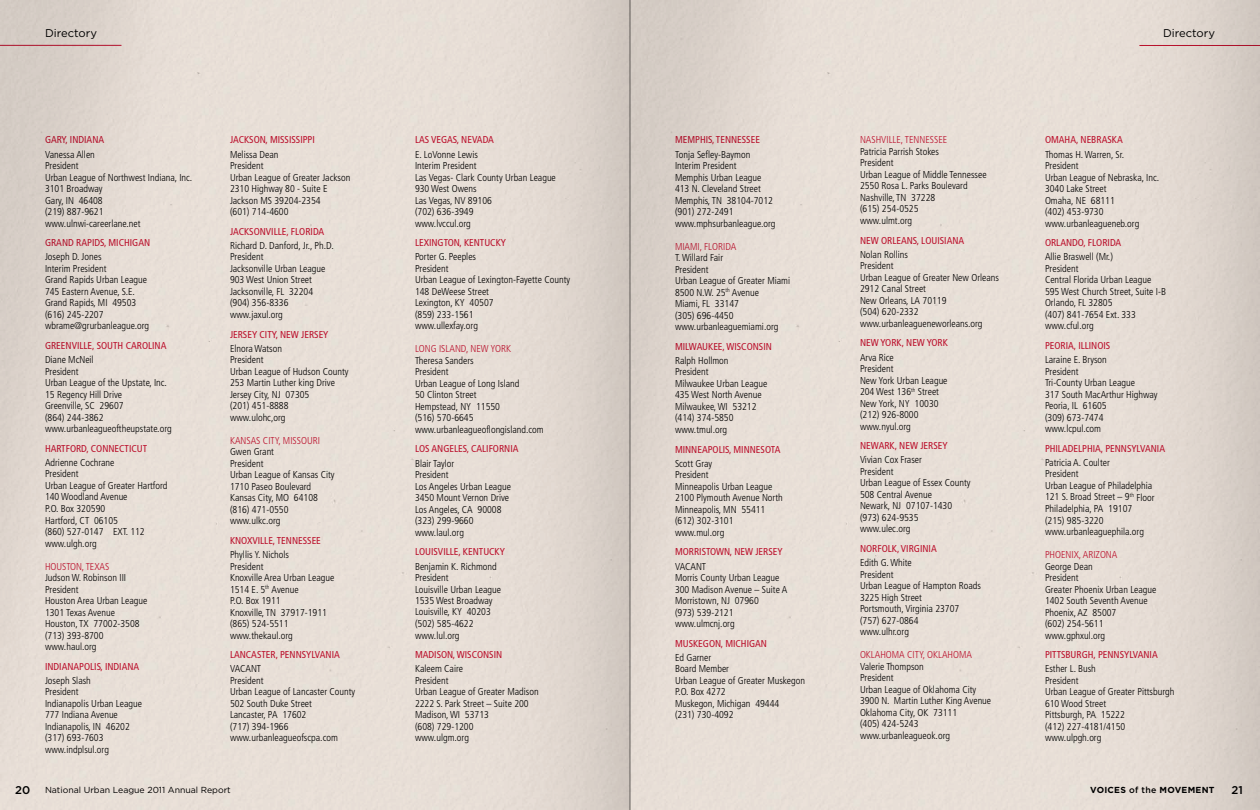
<style>
.page{position:relative;width:1260px;height:810px;background:#fff}
.page>*{position:absolute;margin:0;border:0;box-sizing:border-box;transform-origin:0 0}
.t1{font:11.25px "Gotham";color:#000}
.t2{font:500 11.25px "Gotham";color:#000}
.t3{font:300 condensed 10px/11.5px "Frutiger";color:#000}
.t4{font:condensed 10px "Frutiger";color:#c41230}
.t5{font:300 condensed 10px "Frutiger";color:#c41230}
.t6{font:8.75px "Gotham";color:#000}
.t7{font:700 8.75px "Gotham";letter-spacing:.03em;color:#000}
.s1{font-weight:500}
</style>
<div class="page">
<img style="left:0;top:0;width:1260px;height:810px">
<hr style="left:630px;top:0;width:1px;height:810px;background:#000">
<p class="t1" style="left:45px;top:26px;width:53px">Directory</p>
<p class="t1" style="left:1163px;top:26px;width:53px">Directory</p>
<p class="t4" style="left:45px;top:134px;width:61px">GARY, INDIANA</p>
<p class="t3" style="left:45px;top:149px;width:149px">Vanessa Allen<br>President<br>Urban League of Northwest Indiana, Inc.<br>3101 Broadway<br>Gary, IN 46408<br>(219) 887-9621 www.ulnwi-careerlane.net</p>
<p class="t4" style="left:45px;top:237px;width:107px">GRAND RAPIDS, MICHIGAN</p>
<p class="t3" style="left:45px;top:251px;width:106px">Joseph D. Jones<br>Interim President<br>Grand Rapids Urban League<br>745 Eastern Avenue, S.E.<br>Grand Rapids, MI 49503 (616) 245-2207 wbrame@grurbanleague.org</p>
<p class="t4" style="left:45px;top:340px;width:123px">GREENVILLE, SOUTH CAROLINA</p>
<p class="t3" style="left:45px;top:354px;width:128px">Diane McNeil<br>President<br>Urban League of the Upstate, Inc.<br>15 Regency Hill Drive<br>Greenville, SC 29607<br>(864) 244-3862 www.urbanleagueoftheupstate.org</p>
<p class="t4" style="left:45px;top:443px;width:104px">HARTFORD, CONNECTICUT</p>
<p class="t3" style="left:45px;top:457px;width:124px">Adrienne Cochrane<br>President<br>Urban League of Greater Hartford<br>140 Woodland Avenue<br>P.O. Box 320590<br>Hartford, CT 06105<br>(860) 527-0147 EXT. 112 www.ulgh.org</p>
<p class="t5" style="left:45px;top:560px;width:66px">HOUSTON, TEXAS</p>
<p class="t3" style="left:45px;top:572px;width:104px">Judson W. Robinson III<br>President<br>Houston Area Urban League<br>1301 Texas Avenue<br>Houston, TX 77002-3508 (713) 393-8700 www.haul.org</p>
<p class="t4" style="left:45px;top:660px;width:96px">INDIANAPOLIS, INDIANA</p>
<p class="t3" style="left:45px;top:675px;width:99px">Joseph Slash<br>President<br>Indianapolis Urban League<br>777 Indiana Avenue<br>Indianapolis, IN 46202 (317) 693-7603 www.indplsul.org</p>
<p class="t4" style="left:230px;top:134px;width:86px">JACKSON, MISSISSIPPI</p>
<p class="t3" style="left:230px;top:149px;width:122px">Melissa Dean<br>President<br>Urban League of Greater Jackson<br>2310 Highway 80 - Suite E<br>Jackson MS 39204-2354<br>(601) 714-4600</p>
<p class="t4" style="left:230px;top:225px;width:96px">JACKSONVILLE, FLORIDA</p>
<p class="t3" style="left:230px;top:240px;width:105px">Richard D. Danford, Jr., Ph.D.<br>President<br>Jacksonville Urban League<br>903 West Union Street<br>Jacksonville, FL 32204 (904) 356-8336 www.jaxul.org</p>
<p class="t4" style="left:230px;top:328px;width:100px">JERSEY CITY, NEW JERSEY</p>
<p class="t3" style="left:230px;top:343px;width:120px">Elnora Watson<br>President<br>Urban League of Hudson County<br>253 Martin Luther king Drive<br>Jersey City, NJ 07305<br>(201) 451-8888<br>www.ulohc,org</p>
<p class="t5" style="left:230px;top:435px;width:92px">KANSAS CITY, MISSOURI</p>
<p class="t3" style="left:230px;top:446px;width:106px">Gwen Grant<br>President<br>Urban League of Kansas City<br>1710 Paseo Boulevard<br>Kansas City, MO 64108 (816) 471-0550 www.ulkc.org</p>
<p class="t4" style="left:230px;top:535px;width:92px">KNOXVILLE, TENNESSEE</p>
<p class="t3" style="left:230px;top:549px;width:106px">Phyllis Y. Nichols<br>President<br>Knoxville Area Urban League<br>1514 E. 5<sup>th</sup> Avenue<br>P.O. Box 1911<br>Knoxville, TN 37917-1911 (865) 524-5511 www.thekaul.org</p>
<p class="t4" style="left:230px;top:649px;width:111px">LANCASTER, PENNSYLVANIA</p>
<p class="t3" style="left:230px;top:663px;width:127px">VACANT<br>President<br>Urban League of Lancaster County<br>502 South Duke Street<br>Lancaster, PA 17602<br>(717) 394-1966 www.urbanleagueofscpa.com</p>
<p class="t4" style="left:415px;top:134px;width:80px">LAS VEGAS, NEVADA</p>
<p class="t3" style="left:415px;top:149px;width:142px">E. LoVonne Lewis<br>Interim President<br>Las Vegas- Clark County Urban League<br>930 West Owens<br>Las Vegas, NV 89106<br>(702) 636-3949<br>www.lvccul.org</p>
<p class="t4" style="left:415px;top:237px;width:93px">LEXINGTON, KENTUCKY</p>
<p class="t3" style="left:415px;top:251px;width:157px">Porter G. Peeples<br>President<br>Urban League of Lexington-Fayette County<br>148 DeWeese Street<br>Lexington, KY 40507<br>(859) 233-1561<br>www.ullexfay.org</p>
<p class="t5" style="left:415px;top:343px;width:98px">LONG ISLAND, NEW YORK</p>
<p class="t3" style="left:415px;top:355px;width:130px">Theresa Sanders<br>President<br>Urban League of Long Island<br>50 Clinton Street<br>Hempstead, NY 11550<br>(516) 570-6645 www.urbanleagueoflongisland.com</p>
<p class="t4" style="left:415px;top:443px;width:105px">LOS ANGELES, CALIFORNIA</p>
<p class="t3" style="left:415px;top:458px;width:97px">Blair Taylor<br>President<br>Los Angeles Urban League<br>3450 Mount Vernon Drive<br>Los Angeles, CA 90008 (323) 299-9660 www.laul.org</p>
<p class="t4" style="left:415px;top:546px;width:91px">LOUISVILLE, KENTUCKY</p>
<p class="t3" style="left:415px;top:560px;width:88px">Benjamin K. Richmond<br>President<br>Louisville Urban League<br>1535 West Broadway<br>Louisville, KY 40203 (502) 585-4622 www.lul.org</p>
<p class="t4" style="left:415px;top:649px;width:89px">MADISON, WISCONSIN</p>
<p class="t3" style="left:415px;top:663px;width:125px">Kaleem Caire<br>President<br>Urban League of Greater Madison<br>2222 S. Park Street – Suite 200<br>Madison, WI 53713<br>(608) 729-1200<br>www.ulgm.org</p>
<p class="t4" style="left:675px;top:134px;width:87px">MEMPHIS, TENNESSEE</p>
<p class="t3" style="left:675px;top:149px;width:102px">Tonja Sefley-Baymon<br>Interim President<br>Memphis Urban League<br>413 N. Cleveland Street<br>Memphis, TN 38104-7012 (901) 272-2491 www.mphsurbanleague.org</p>
<p class="t5" style="left:675px;top:240px;width:63px">MIAMI, FLORIDA</p>
<p class="t3" style="left:675px;top:252px;width:117px">T. Willard Fair<br>President<br>Urban League of Greater Miami<br>8500 N.W. 25<sup>th</sup> Avenue<br>Miami, FL 33147<br>(305) 696-4450 www.urbanleaguemiami.org</p>
<p class="t4" style="left:675px;top:340px;width:98px">MILWAUKEE, WISCONSIN</p>
<p class="t3" style="left:675px;top:355px;width:94px">Ralph Hollmon<br>President<br>Milwaukee Urban League<br>435 West North Avenue<br>Milwaukee, WI 53212 (414) 374-5850 www.tmul.org</p>
<p class="t4" style="left:675px;top:443px;width:107px">MINNEAPOLIS, MINNESOTA</p>
<p class="t3" style="left:675px;top:458px;width:109px">Scott Gray<br>President<br>Minneapolis Urban League<br>2100 Plymouth Avenue North<br>Minneapolis, MN 55411 (612) 302-3101 www.mul.org</p>
<p class="t4" style="left:675px;top:546px;width:109px">MORRISTOWN, NEW JERSEY</p>
<p class="t3" style="left:675px;top:560px;width:114px">VACANT<br>Morris County Urban League<br>300 Madison Avenue – Suite A<br>Morristown, NJ 07960<br>(973) 539-2121 www.ulmcnj.org</p>
<p class="t4" style="left:675px;top:637px;width:94px">MUSKEGON, MICHIGAN</p>
<p class="t3" style="left:675px;top:652px;width:131px">Ed Garner<br>Board Member<br>Urban League of Greater Muskegon<br>P.O. Box 4272<br>Muskegon, Michigan 49444<br>(231) 730-4092</p>
<p class="t5" style="left:860px;top:134px;width:89px">NASHVILLE, TENNESSEE</p>
<p class="t3" style="left:860px;top:146px;width:128px">Patricia Parrish Stokes<br>President<br>Urban League of Middle Tennessee<br>2550 Rosa L. Parks Boulevard<br>Nashville, TN 37228<br>(615) 254-0525<br>www.ulmt.org</p>
<p class="t4" style="left:860px;top:234px;width:106px">NEW ORLEANS, LOUISIANA</p>
<p class="t3" style="left:860px;top:249px;width:141px">Nolan Rollins<br>President<br>Urban League of Greater New Orleans<br>2912 Canal Street<br>New Orleans, LA 70119<br>(504) 620-2332 www.urbanleagueneworleans.org</p>
<p class="t4" style="left:860px;top:337px;width:90px">NEW YORK, NEW YORK</p>
<p class="t3" style="left:860px;top:351px;width:89px">Arva Rice<br>President<br>New York Urban League<br>204 West 136<sup>th</sup> Street<br>New York, NY 10030 (212) 926-8000 www.nyul.org</p>
<p class="t4" style="left:860px;top:440px;width:89px">NEWARK, NEW JERSEY</p>
<p class="t3" style="left:860px;top:454px;width:112px">Vivian Cox Fraser<br>President<br>Urban League of Essex County<br>508 Central Avenue<br>Newark, NJ 07107-1430 (973) 624-9535 www.ulec.org</p>
<p class="t4" style="left:860px;top:543px;width:78px">NORFOLK, VIRGINIA</p>
<p class="t3" style="left:860px;top:557px;width:122px">Edith G. White<br>President<br>Urban League of Hampton Roads<br>3225 High Street<br>Portsmouth, Virginia 23707 (757) 627-0864<br>www.ulhr.org</p>
<p class="t5" style="left:860px;top:649px;width:114px">OKLAHOMA CITY, OKLAHOMA</p>
<p class="t3" style="left:860px;top:661px;width:133px">Valerie Thompson<br>President<br>Urban League of Oklahoma City<br>3900 N. Martin Luther King Avenue<br>Oklahoma City, OK 73111<br>(405) 424-5243 www.urbanleagueok.org</p>
<p class="t4" style="left:1045px;top:134px;width:79px">OMAHA, NEBRASKA</p>
<p class="t3" style="left:1045px;top:149px;width:116px">Thomas H. Warren, Sr.<br>President<br>Urban League of Nebraska, Inc.<br>3040 Lake Street<br>Omaha, NE 68111<br>(402) 453-9730 www.urbanleagueneb.org</p>
<p class="t4" style="left:1045px;top:237px;width:78px">ORLANDO, FLORIDA</p>
<p class="t3" style="left:1045px;top:251px;width:123px">Allie Braswell (Mr.)<br>President<br>Central Florida Urban League<br>595 West Church Street, Suite I-B<br>Orlando, FL 32805<br>(407) 841-7654 Ext. 333 www.cful.org</p>
<p class="t4" style="left:1045px;top:340px;width:67px">PEORIA, ILLINOIS</p>
<p class="t3" style="left:1045px;top:354px;width:114px">Laraine E. Bryson<br>President<br>Tri-County Urban League<br>317 South MacArthur Highway<br>Peoria, IL 61605<br>(309) 673-7474 www.lcpul.com</p>
<p class="t4" style="left:1045px;top:443px;width:122px">PHILADELPHIA, PENNSYLVANIA</p>
<p class="t3" style="left:1045px;top:457px;width:111px">Patricia A. Coulter<br>President<br>Urban League of Philadelphia<br>121 S. Broad Street – 9<sup>th</sup> Floor<br>Philadelphia, PA 19107<br>(215) 985-3220 www.urbanleaguephila.org</p>
<p class="t5" style="left:1045px;top:549px;width:74px">PHOENIX, ARIZONA</p>
<p class="t3" style="left:1045px;top:560px;width:113px">George Dean<br>President<br>Greater Phoenix Urban League<br>1402 South Seventh Avenue<br>Phoenix, AZ 85007<br>(602) 254-5611 www.gphxul.org</p>
<p class="t4" style="left:1045px;top:649px;width:114px">PITTSBURGH, PENNSYLVANIA</p>
<p class="t3" style="left:1045px;top:663px;width:131px">Esther L. Bush<br>President<br>Urban League of Greater Pittsburgh<br>610 Wood Street<br>Pittsburgh, PA 15222<br>(412) 227-4181/4150 www.ulpgh.org</p>
<p class="t2" style="left:15px;top:782px;width:17px">20</p>
<p class="t6" style="left:45px;top:784px;width:187px">National Urban League 2011 Annual Report</p>
<p class="t7" style="left:1090px;top:784px;width:126px">VOICES <span class="s1">of the</span> MOVEMENT</p>
<p class="t2" style="left:1232px;top:782px;width:13px">21</p>
</div>
